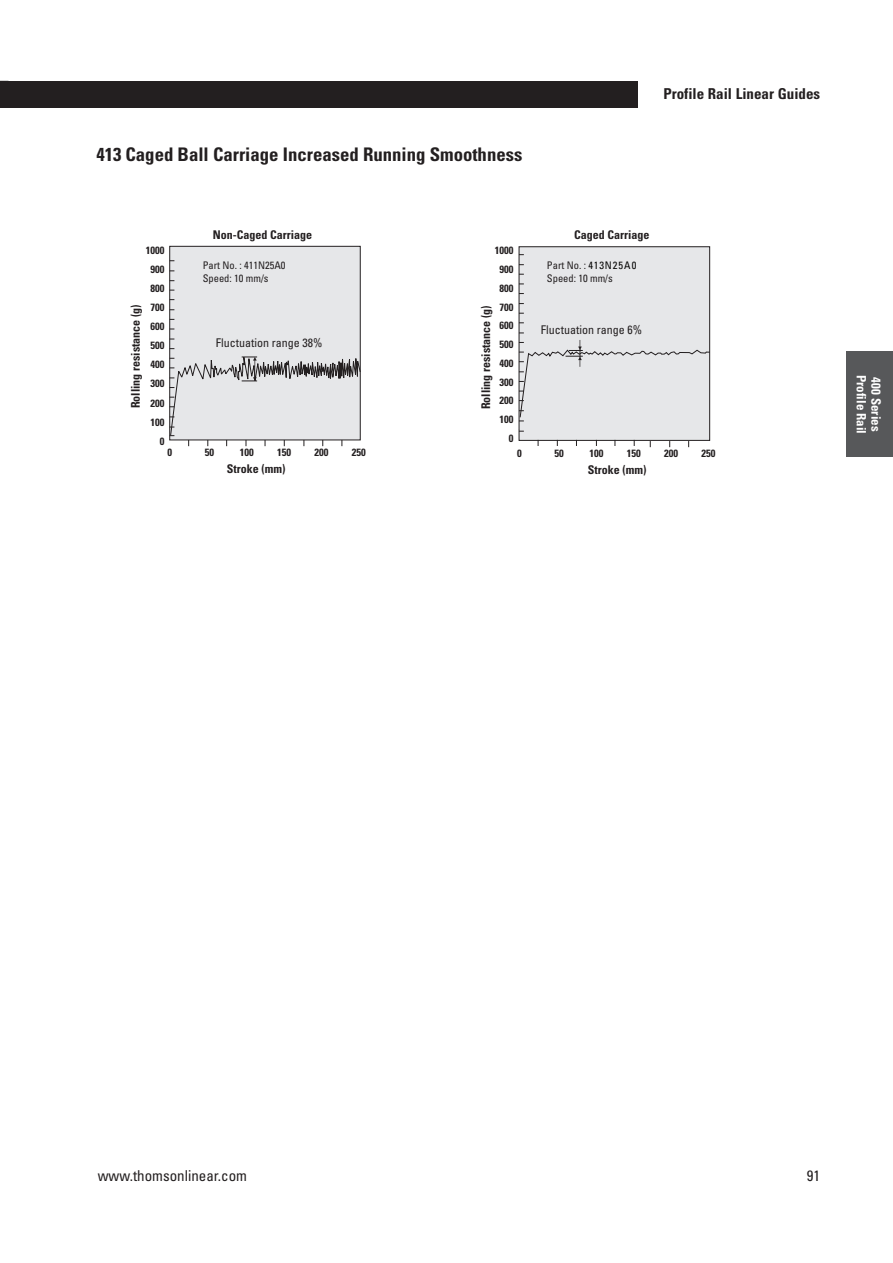
<style>
.page{position:relative;width:893px;height:1263px;background:#fff}
.page>*{position:absolute;margin:0;border:0;box-sizing:border-box;transform-origin:0 0}
.t1{font:700 condensed 18.75px "Univers LT Std";color:#231f20}
.t2{font:700 condensed 15px "Univers LT Std";color:#231f20}
.t3{font:condensed 15px "Univers LT Std";color:#231f20}
.t4{font:700 condensed 12.9px "Univers LT Std";color:#fff}
.t5{font:700 condensed 12px "Univers";color:#231f20}
.t6{font:condensed 12px "Univers";color:#231f20}
.t7{font:700 condensed 10.5px/19px "Univers";color:#231f20;text-align:right}
.t8{font:condensed 10.5px/12.6px "Univers";color:#231f20}
.s1{color:#050504}
</style>
<div class="page">
<div style="left:0;top:81px;width:638px;height:27px;background:#231f20"></div>
<svg style="left:169px;top:245px;width:192px;height:202px;background:#dbdbdd"></svg>
<svg style="left:518px;top:246px;width:193px;height:202px;background:#e0e1e3"></svg>
<div style="left:847px;top:351px;width:46px;height:106px;background:#57585a"></div>
<p class="t1" style="left:96px;top:143px;width:428px">413 Caged Ball Carriage Increased Running Smoothness</p>
<h2 class="t2" style="left:663px;top:85px;width:158px">Profile Rail Linear Guides</h2>
<p class="t7" style="left:146px;top:240px;width:20px">1000<br>900<br>800<br>700<br>600<br>500<br>400<br>300<br>200<br>100<br>0</p>
<p class="t5" style="left:128px;top:408px;width:106px;rotate:-90deg">Rolling resistance (g)</p>
<p class="t5" style="left:213px;top:227px;width:101px">Non-Caged Carriage</p>
<p class="t8" style="left:203px;top:259px;width:84px">Part No. : 411N25A0<br>Speed: 10 mm/s</p>
<p class="t6" style="left:216px;top:336px;width:108px">Fluctuation range 38%</p>
<p class="t7" style="left:495px;top:241px;width:20px">1000<br>900<br>800<br>700<br>600<br>500<br>400<br>300<br>200<br>100<br>0</p>
<p class="t5" style="left:479px;top:409px;width:106px;rotate:-90deg">Rolling resistance (g)</p>
<p class="t5" style="left:574px;top:228px;width:77px">Caged Carriage</p>
<p class="t8" style="left:547px;top:259px;width:91px">Part No. : <span class="s1">413N25A0<br></span>Speed: 10 mm/s</p>
<p class="t6" style="left:541px;top:322px;width:103px">Fluctuation range 6%</p>
<p class="t7" style="left:168px;top:443px;width:6px">0</p>
<p class="t7" style="left:205px;top:443px;width:11px">50</p>
<p class="t7" style="left:240px;top:443px;width:15px">100</p>
<p class="t7" style="left:277px;top:443px;width:15px">150</p>
<p class="t7" style="left:314px;top:443px;width:15px">200</p>
<p class="t7" style="left:352px;top:443px;width:15px">250</p>
<p class="t5" style="left:227px;top:461px;width:60px">Stroke (mm)</p>
<p class="t7" style="left:517px;top:444px;width:6px">0</p>
<p class="t7" style="left:555px;top:444px;width:11px">50</p>
<p class="t7" style="left:590px;top:444px;width:15px">100</p>
<p class="t7" style="left:627px;top:444px;width:15px">150</p>
<p class="t7" style="left:664px;top:444px;width:15px">200</p>
<p class="t7" style="left:701px;top:444px;width:15px">250</p>
<p class="t5" style="left:588px;top:463px;width:60px">Stroke (mm)</p>
<p class="t4" style="left:869px;top:375px;width:61px;rotate:90deg">Profile Rail</p>
<p class="t4" style="left:884px;top:377px;width:56px;rotate:90deg">400 Series</p>
<h2 class="t3" style="left:98px;top:1166px;width:151px">www.thomsonlinear.com</h2>
<h2 class="t3" style="left:807px;top:1166px;width:15px">91</h2>
</div>
